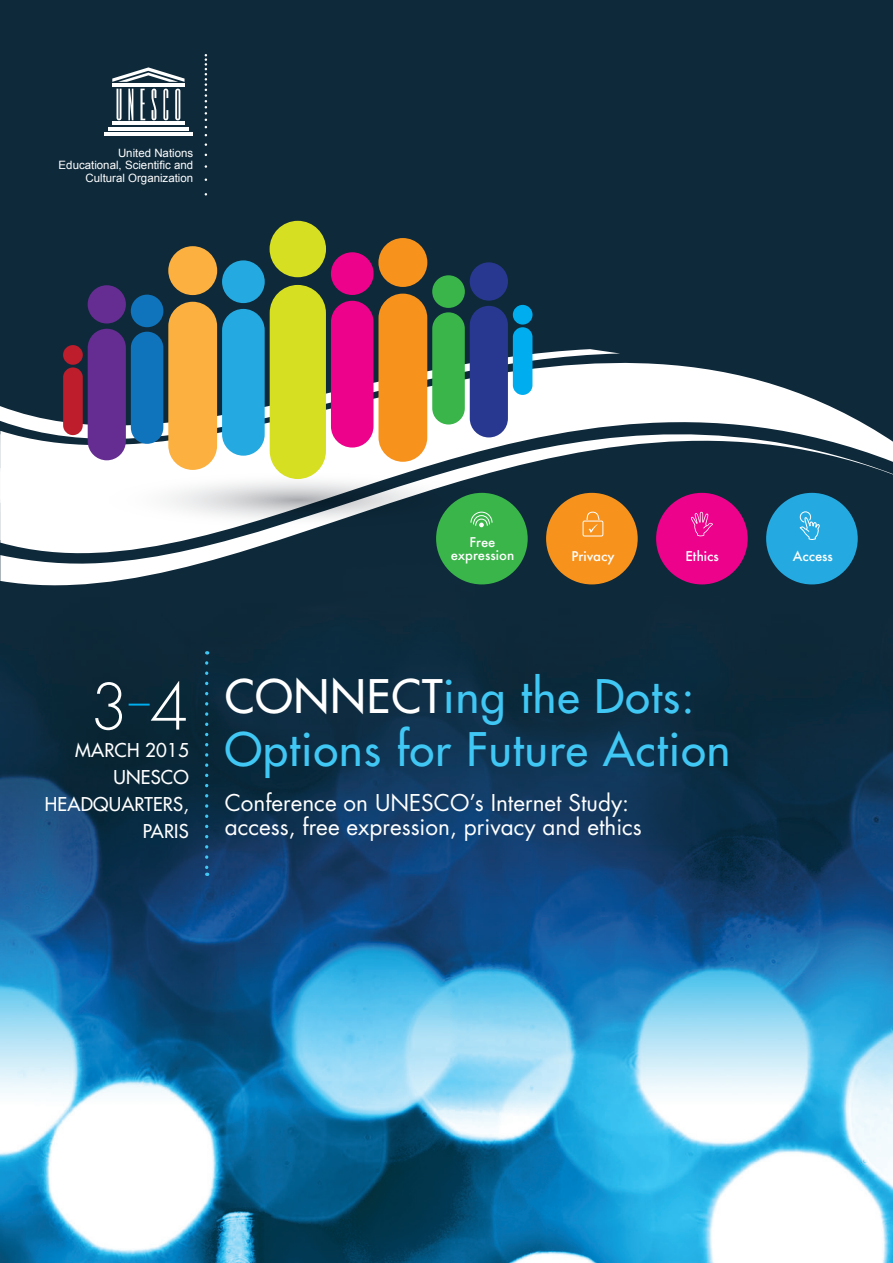
<style>
.page{position:relative;width:893px;height:1263px;background:#fff}
.page>*{position:absolute;margin:0;border:0;box-sizing:border-box;transform-origin:0 0}
.t1{font:300 62.25px "Futura Std";color:#fff}
.t2{font:500 45px/52.8px "Futura Std";letter-spacing:.025em;color:#40c7f4}
.t3{font:22.5px/24px "Futura Std";color:#fff}
.t4{font:500 18.6px/27.2px "Futura Std";letter-spacing:.01em;color:#fff;text-align:right}
.t5{font:500 13.2px/13.2px "Futura";color:#fff;text-align:center}
.t6{font:11.55px/12.5px "Arial";color:#fff;text-align:right}
.s1{color:#fff}
</style>
<div class="page">
<img style="left:0;top:0;width:893px;height:1263px">
<div style="left:0;top:612px;width:893px;height:11px;background:#0e2939"></div>
<div style="left:0;top:582px;width:893px;height:27px;background:#0e2939"></div>
<svg style="left:0;top:226px;width:893px;height:356px;fill:#0e293a"></svg>
<div style="left:270px;top:285px;width:56px;height:194px;background:#d6df21;border-radius:28px"></div>
<div style="left:270px;top:221px;width:56px;height:56px;background:#d6df21;border-radius:50%"></div>
<div style="left:331px;top:301px;width:42px;height:146px;background:#ed028c;border-radius:21px"></div>
<div style="left:331px;top:252px;width:43px;height:43px;background:#ed028c;border-radius:50%"></div>
<div style="left:432px;top:312px;width:33px;height:112px;background:#3ab54a;border-radius:16px"></div>
<div style="left:432px;top:275px;width:33px;height:33px;background:#3ab54a;border-radius:50%"></div>
<div style="left:513px;top:327px;width:19px;height:68px;background:#00aeef;border-radius:10px"></div>
<div style="left:513px;top:305px;width:19px;height:20px;background:#00aeef;border-radius:50%"></div>
<div style="left:470px;top:306px;width:38px;height:131px;background:#283890;border-radius:19px"></div>
<div style="left:470px;top:262px;width:38px;height:39px;background:#283890;border-radius:50%"></div>
<div style="left:378px;top:294px;width:49px;height:168px;background:#f7931d;border-radius:24px"></div>
<div style="left:378px;top:238px;width:49px;height:49px;background:#f7931d;border-radius:50%"></div>
<div style="left:222px;top:309px;width:43px;height:147px;background:#24aae1;border-radius:21px"></div>
<div style="left:222px;top:260px;width:43px;height:43px;background:#24aae1;border-radius:50%"></div>
<div style="left:131px;top:332px;width:32px;height:112px;background:#1074bc;border-radius:16px"></div>
<div style="left:131px;top:295px;width:32px;height:32px;background:#1074bc;border-radius:50%"></div>
<div style="left:63px;top:367px;width:20px;height:68px;background:#be1d2c;border-radius:10px"></div>
<div style="left:63px;top:345px;width:20px;height:20px;background:#be1d2c;border-radius:50%"></div>
<div style="left:88px;top:329px;width:38px;height:131px;background:#652d91;border-radius:19px"></div>
<div style="left:88px;top:285px;width:38px;height:38px;background:#652d91;border-radius:50%"></div>
<div style="left:168px;top:302px;width:49px;height:168px;background:#fbb03f;border-radius:24px"></div>
<div style="left:168px;top:246px;width:49px;height:49px;background:#fbb03f;border-radius:50%"></div>
<div style="left:656px;top:493px;width:92px;height:91px;background:#ed028c;border-radius:50%"></div>
<svg style="left:691px;top:512px;width:22px;height:24px"></svg>
<div style="left:766px;top:493px;width:92px;height:91px;background:#24aae1;border-radius:50%"></div>
<svg style="left:800px;top:511px;width:20px;height:29px"></svg>
<div style="left:546px;top:493px;width:92px;height:91px;background:#f7931d;border-radius:50%"></div>
<div style="left:583px;top:521px;width:20px;height:15px;border:1px solid #fff;border-radius:2px"></div>
<svg style="left:586px;top:511px;width:14px;height:22px"></svg>
<div style="left:436px;top:493px;width:92px;height:91px;background:#3ab54a;border-radius:50%"></div>
<svg style="left:39px;top:459px;width:518px;height:81px"></svg>
<svg style="left:205px;top:663px;width:3px;height:213px"></svg>
<svg style="left:205px;top:54px;width:2px;height:74px"></svg>
<hr style="left:112px;top:122px;width:73px;height:3px;background:#fff">
<hr style="left:108px;top:127px;width:80px;height:3px;background:#fff">
<hr style="left:104px;top:132px;width:88px;height:3px;background:#fff">
<hr style="left:112px;top:84px;width:73px;height:3px;background:#fff">
<svg style="left:112px;top:67px;width:73px;height:15px"></svg>
<svg style="left:117px;top:89px;width:5px;height:31px"></svg>
<svg style="left:128px;top:89px;width:5px;height:31px"></svg>
<svg style="left:140px;top:89px;width:5px;height:31px"></svg>
<svg style="left:163px;top:89px;width:5px;height:31px"></svg>
<svg style="left:175px;top:89px;width:6px;height:31px"></svg>
<svg style="left:151px;top:89px;width:6px;height:31px"></svg>
<p class="t6" style="left:59px;top:147px;width:136px">United Nations<br>Educational, Scientific and<br>Cultural Organization</p>
<p class="t5" style="left:451px;top:535px;width:65px">Free expression</p>
<p class="t5" style="left:571px;top:549px;width:45px">Privacy</p>
<p class="t5" style="left:685px;top:549px;width:35px">Ethics</p>
<p class="t5" style="left:793px;top:549px;width:42px">Access</p>
<p class="t1" style="left:90px;top:669px;width:101px">3<sup>–</sup>4</p>
<p class="t4" style="left:45px;top:736px;width:145px">MARCH 2015<br>UNESCO<br>HEADQUARTERS,<br>PARIS</p>
<p class="t2" style="left:225px;top:670px;width:507px"><span class="s1">CONNECT</span>ing the Dots:<br>Options for Future Action</p>
<p class="t3" style="left:225px;top:791px;width:419px">Conference on UNESCO’s Internet Study: access, free expression, privacy and ethics</p>
</div>
